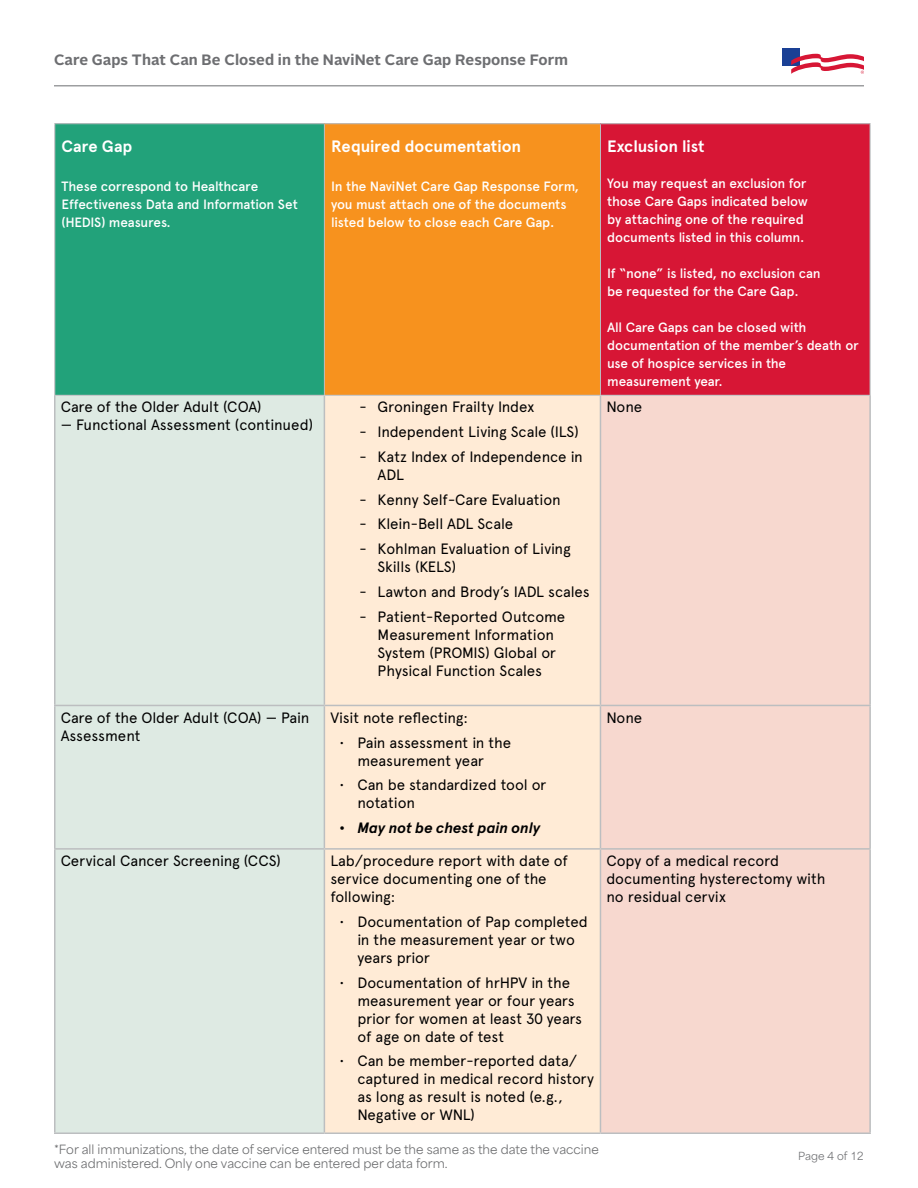
<style>
.page{position:relative;width:918px;height:1188px;background:#fff}
.page>*{position:absolute;margin:0;border:0;box-sizing:border-box;transform-origin:0 0}
.t1{font:700 16.5px "Apercu Pro";letter-spacing:-.005em;color:#fff}
.Body_Copy{font:15px/18px "Apercu Pro";letter-spacing:-.01em;color:#000}
.t2{font:700 15px "Alright Sans";letter-spacing:.005em;color:#6d6e71}
.t3{font:italic 700 15px "Apercu Pro";letter-spacing:-.005em;color:#000}
.t4{font:500 13.5px/18px "Apercu Pro";letter-spacing:-.015em;color:#fff}
.t5{font:12px/14.4px "Area Normal";color:#6b6c6e}
.t6{font:10.5px "Area Normal";color:#6d6e71}
</style>
<div class="page">
<hr style="left:54px;top:86px;width:810px;height:1px;background:#6d6e71">
<div style="left:783px;top:48px;width:17px;height:17px;background:#1a4095"></div>
<svg style="left:791px;top:54px;width:73px;height:20px"></svg>
<div style="left:55px;top:124px;width:269px;height:271px;background:#22a27a"></div>
<div style="left:324px;top:124px;width:276px;height:271px;background:#f7921e"></div>
<div style="left:600px;top:124px;width:270px;height:271px;background:#d71635"></div>
<div style="left:56px;top:396px;width:268px;height:736px;background:#deeae3"></div>
<svg style="left:325px;top:396px;width:275px;height:736px;background:#feead5"></svg>
<div style="left:601px;top:396px;width:268px;height:736px;background:#f7d8cf"></div>
<hr style="left:54px;top:396px;width:2px;height:309px;background:#bcbec0">
<hr style="left:324px;top:396px;width:1px;height:309px;background:#bcbec0">
<hr style="left:600px;top:396px;width:1px;height:309px;background:#bcbec0">
<hr style="left:869px;top:396px;width:2px;height:309px;background:#bcbec0">
<hr style="left:54px;top:705px;width:270px;height:1px;background:#bcbec0">
<hr style="left:54px;top:706px;width:2px;height:142px;background:#bcbec0">
<hr style="left:324px;top:705px;width:276px;height:1px;background:#bcbec0">
<hr style="left:324px;top:706px;width:1px;height:142px;background:#bcbec0">
<hr style="left:600px;top:705px;width:271px;height:1px;background:#bcbec0">
<hr style="left:600px;top:706px;width:1px;height:142px;background:#bcbec0">
<hr style="left:869px;top:706px;width:2px;height:142px;background:#bcbec0">
<hr style="left:54px;top:848px;width:270px;height:2px;background:#bcbec0">
<hr style="left:54px;top:850px;width:2px;height:282px;background:#bcbec0">
<hr style="left:324px;top:848px;width:276px;height:2px;background:#bcbec0">
<hr style="left:324px;top:850px;width:1px;height:282px;background:#bcbec0">
<hr style="left:600px;top:848px;width:271px;height:2px;background:#bcbec0">
<hr style="left:600px;top:850px;width:1px;height:282px;background:#bcbec0">
<hr style="left:869px;top:850px;width:2px;height:282px;background:#bcbec0">
<hr style="left:54px;top:1132px;width:270px;height:2px;background:#bcbec0">
<hr style="left:324px;top:1132px;width:276px;height:2px;background:#bcbec0">
<hr style="left:600px;top:1132px;width:271px;height:2px;background:#bcbec0">
<hr style="left:54px;top:123px;width:270px;height:1px;background:#bcbec0">
<hr style="left:54px;top:124px;width:1px;height:271px;background:#bcbec0">
<hr style="left:324px;top:123px;width:276px;height:1px;background:#bcbec0">
<hr style="left:600px;top:123px;width:271px;height:1px;background:#bcbec0">
<hr style="left:870px;top:124px;width:1px;height:271px;background:#bcbec0">
<hr style="left:324px;top:124px;width:1px;height:271px;background:#bcbec0">
<hr style="left:600px;top:124px;width:1px;height:271px;background:#bcbec0">
<hr style="left:54px;top:395px;width:270px;height:1px;background:#bcbec0">
<hr style="left:324px;top:395px;width:276px;height:1px;background:#bcbec0">
<hr style="left:600px;top:395px;width:271px;height:1px;background:#bcbec0">
<p class="t2" style="left:54px;top:50px;width:515px">Care Gaps That Can Be Closed in the NaviNet Care Gap Response Form</p>
<p class="t1" style="left:62px;top:134px;width:72px">Care Gap</p>
<p class="t4" style="left:62px;top:176px;width:238px">These correspond to Healthcare<br>Effectiveness Data and Information Set (HEDIS) measures.</p>
<p class="Body_Copy" style="left:61px;top:397px;width:202px">Care of the Older Adult (COA)</p>
<p class="Body_Copy" style="left:61px;top:415px;width:254px">— Functional Assessment (continued)</p>
<p class="t1" style="left:331px;top:134px;width:192px">Required documentation</p>
<p class="t4" style="left:331px;top:176px;width:250px">In the NaviNet Care Gap Response Form, you must attach one of the documents listed below to close each Care Gap.</p>
<p class="Body_Copy" style="left:360px;top:397px;width:176px">- Groningen Frailty Index</p>
<p class="Body_Copy" style="left:360px;top:422px;width:221px">- Independent Living Scale (ILS)</p>
<p class="Body_Copy" style="left:378px;top:447px;width:207px;text-indent:-18px">- Katz Index of Independence in<br>ADL</p>
<p class="Body_Copy" style="left:360px;top:489px;width:203px">- Kenny Self-Care Evaluation</p>
<p class="Body_Copy" style="left:360px;top:514px;width:155px">- Klein-Bell ADL Scale</p>
<p class="Body_Copy" style="left:378px;top:539px;width:195px;text-indent:-18px">- Kohlman Evaluation of Living<br>Skills (KELS)</p>
<p class="Body_Copy" style="left:360px;top:582px;width:232px">- Lawton and Brody’s IADL scales</p>
<p class="Body_Copy" style="left:360px;top:606px;width:207px;text-align:center">- Patient-Reported Outcome<br>Measurement Information<br>System (PROMIS) Global or<br>Physical Function Scales</p>
<p class="t1" style="left:607px;top:134px;width:99px">Exclusion list</p>
<p class="t4" style="left:607px;top:173px;width:201px">You may request an exclusion for</p>
<p class="t4" style="left:607px;top:191px;width:202px">those Care Gaps indicated below</p>
<p class="t4" style="left:607px;top:209px;width:198px">by attaching one of the required</p>
<p class="t4" style="left:607px;top:227px;width:199px">documents listed in this column.</p>
<p class="t4" style="left:607px;top:263px;width:215px">If “none” is listed, no exclusion can</p>
<p class="t4" style="left:607px;top:281px;width:193px">be requested for the Care Gap.</p>
<p class="t4" style="left:607px;top:317px;width:253px">All Care Gaps can be closed with documentation of the member’s death or use of hospice services in the measurement year.</p>
<p class="Body_Copy" style="left:606px;top:397px;width:37px">None</p>
<p class="Body_Copy" style="left:61px;top:708px;width:250px">Care of the Older Adult (COA) — Pain<br>Assessment</p>
<p class="Body_Copy" style="left:330px;top:708px;width:139px">Visit note reflecting:</p>
<p class="Body_Copy" style="left:357px;top:732px;width:155px;text-indent:-18px">• Pain assessment in the measurement year</p>
<p class="Body_Copy" style="left:357px;top:775px;width:191px;text-indent:-18px">• Can be standardized tool or notation</p>
<p class="t3" style="left:339px;top:817px;width:203px">• May not be chest pain only</p>
<p class="Body_Copy" style="left:61px;top:851px;width:222px">Cervical Cancer Screening (CCS)</p>
<p class="Body_Copy" style="left:330px;top:851px;width:239px">Lab/procedure report with date of service documenting one of the following:</p>
<p class="Body_Copy" style="left:357px;top:912px;width:232px;text-indent:-18px">• Documentation of Pap completed in the measurement year or two years prior</p>
<p class="Body_Copy" style="left:357px;top:973px;width:226px;text-indent:-18px">• Documentation of hrHPV in the measurement year or four years prior for women at least 30 years of age on date of test</p>
<p class="Body_Copy" style="left:357px;top:1051px;width:238px;text-indent:-18px">• Can be member-reported data/ captured in medical record history as long as result is noted (e.g.,<br>Negative or WNL)</p>
<p class="t5" style="left:54px;top:1141px;width:546px">*For all immunizations, the date of service entered must be the same as the date the vaccine was administered. Only one vaccine can be entered per data form.</p>
<p class="Body_Copy" style="left:606px;top:708px;width:37px">None</p>
<p class="Body_Copy" style="left:606px;top:851px;width:221px">Copy of a medical record documenting hysterectomy with no residual cervix</p>
<p class="t6" style="left:798px;top:1147px;width:67px">Page 4 of 12</p>
</div>
